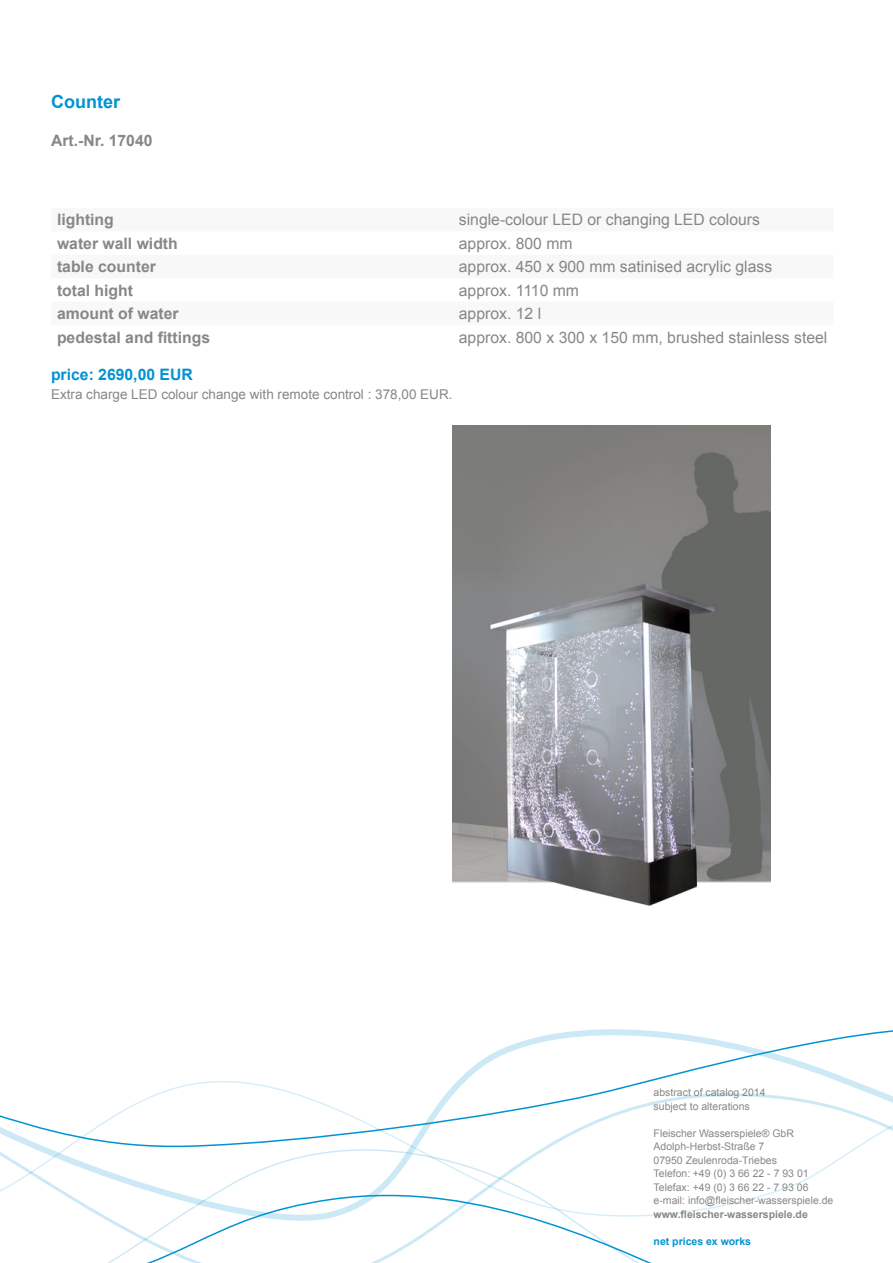
<style>
.page{position:relative;width:893px;height:1263px;background:#fff}
.page>*{position:absolute;margin:0;border:0;box-sizing:border-box;transform-origin:0 0}
.t1{font:700 18px "Arial";color:#0093d2}
.t2{font:15.75px "Arial";color:#868786}
.t3{font:700 15.75px "Arial";color:#868786}
.t4{font:700 15.75px "Arial";color:#0093d2}
.t5{font:13.5px "Arial";color:#868786}
.t6{font:10.5px/13.5px "Arial";color:#868786}
.t7{font:700 10.5px "Arial";color:#868786}
.t8{font:700 10.5px "Arial";color:#0093d2}
</style>
<div class="page">
<svg style="left:467px;top:1029px;width:426px;height:43px"></svg>
<svg style="left:0;top:1072px;width:893px;height:191px"></svg>
<img style="left:453px;top:425px;width:318px;height:482px">
<h1 class="t1" style="left:51px;top:90px;width:70px">Counter</h1>
<h2 class="t3" style="left:51px;top:130px;width:103px">Art.-Nr. 17040</h2>
<h2 class="t3" style="left:57px;top:209px;width:58px">lighting</h2>
<h2 class="t2" style="left:459px;top:210px;width:303px">single-colour LED or changing LED colours</h2>
<h2 class="t3" style="left:57px;top:233px;width:122px">water wall width</h2>
<h2 class="t2" style="left:459px;top:233px;width:115px">approx. 800 mm</h2>
<h2 class="t3" style="left:57px;top:256px;width:100px">table counter</h2>
<h2 class="t2" style="left:459px;top:256px;width:315px">approx. 450 x 900 mm satinised acrylic glass</h2>
<h2 class="t3" style="left:57px;top:280px;width:78px">total hight</h2>
<h2 class="t2" style="left:459px;top:280px;width:122px">approx. 1110 mm</h2>
<h2 class="t3" style="left:57px;top:303px;width:123px">amount of water</h2>
<h2 class="t2" style="left:459px;top:303px;width:84px">approx. 12 l</h2>
<h2 class="t3" style="left:57px;top:327px;width:155px">pedestal and fittings</h2>
<h2 class="t2" style="left:459px;top:327px;width:370px">approx. 800 x 300 x 150 mm, brushed stainless steel</h2>
<h2 class="t4" style="left:51px;top:364px;width:143px">price: 2690,00 EUR</h2>
<p class="t5" style="left:51px;top:386px;width:403px">Extra charge LED colour change with remote control : 378,00 EUR.</p>
<p class="t6" style="left:654px;top:1086px;width:114px">abstract of catalog 2014 subject to alterations</p>
<p class="t6" style="left:654px;top:1126px;width:181px">Fleischer Wasserspiele® GbR<br>Adolph-Herbst-Straße 7<br>07950 Zeulenroda-Triebes<br>Telefon: +49 (0) 3 66 22 - 7 93 01<br>Telefax: +49 (0) 3 66 22 - 7 93 06 e-mail: info@fleischer-wasserspiele.de</p>
<p class="t7" style="left:654px;top:1207px;width:156px">www.fleischer-wasserspiele.de</p>
<p class="t8" style="left:654px;top:1234px;width:99px">net prices ex works</p>
</div>
